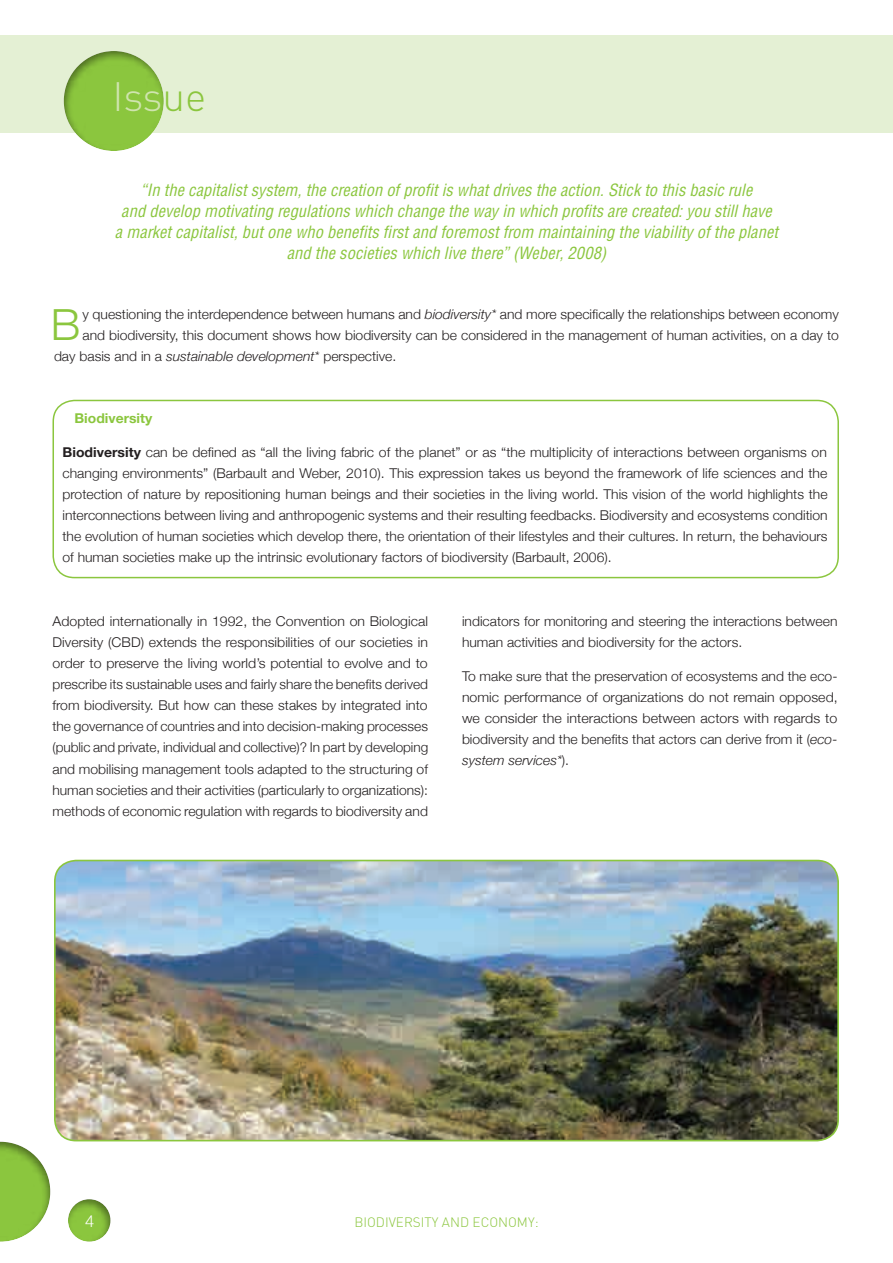
<style>
.page{position:relative;width:893px;height:1263px;background:#fff}
.page>*{position:absolute;margin:0;border:0;box-sizing:border-box;transform-origin:0 0}
.t1{font:300 42.9px "Helvetica Neue";color:#8bc63e}
.t2{font:300 40.5px "DIN";color:#cfe4ae}
.t3{font:italic condensed 16.5px/21px "Helvetica";letter-spacing:.005em;color:#8bc63e;text-align:center}
.t4{font:300 16.5px "Helvetica Neue";color:#fff}
.t5{font:300 13.5px/21px "Helvetica Neue";color:#231f20;text-align:justify;scale:1.04 1}
.t6{font:300 13.5px/21px "Helvetica Neue";color:#231f20}
.t7{font:300 13.5px "DIN";color:#8bc63e}
.t8{font:700 13.5px "Helvetica Neue";color:#8bc63e}
.s1{color:#8bc63e}
.s2{font-style:italic}
.s3{font-weight:700}
</style>
<div class="page">
<div style="left:0;top:35px;width:893px;height:98px;background:#e4f0d4"></div>
<div style="left:0;top:1139px;width:53px;height:104px;background:#231f20;opacity:.5"></div>
<div style="left:51px;top:46px;width:114px;height:106px;background:#231f20;opacity:.5"></div>
<div style="left:67px;top:1197px;width:45px;height:45px;background:#231f20;opacity:.5"></div>
<div style="left:53px;top:400px;width:786px;height:178px;border:2px solid #8bc63e;border-radius:21px"></div>
<img style="left:55px;top:860px;width:783px;height:280px">
<div style="left:54px;top:860px;width:785px;height:281px;border:2px solid #8bc63e;border-radius:21px"></div>
<h2 class="t2" style="left:112px;top:71px;width:96px">Iss<span class="s1">ue</span></h2>
<p class="t3" style="left:115px;top:179px;width:665px">“In the capitalist system, the creation of profit is what drives the action. Stick to this basic rule<br>and develop motivating regulations which change the way in which profits are created: you still have<br>a market capitalist, but one who benefits first and foremost from maintaining the viability of the planet and the societies which live there” (Weber, 2008)</p>
<h1 class="t1" style="left:51px;top:299px;width:31px">B</h1>
<p class="t6" style="left:83px;top:304px;width:758px">y questioning the interdependence between humans and <span class="s2">biodiversity*</span> and more specifically the relationships between economy</p>
<p class="t6" style="left:83px;top:325px;width:758px">and biodiversity, this document shows how biodiversity can be considered in the management of human activities, on a day to</p>
<p class="t6" style="left:54px;top:346px;width:344px">day basis and in a <span class="s2">sustainable development*</span> perspective.</p>
<p class="t8" style="left:75px;top:410px;width:79px">Biodiversity</p>
<p class="t5" style="left:63px;top:441px;width:737px"><span class="s3">Biodiversity</span> can be defined as “all the living fabric of the planet” or as “the multiplicity of interactions between organisms on changing environments” (Barbault and Weber, 2010). This expression takes us beyond the framework of life sciences and the protection of nature by repositioning human beings and their societies in the living world. This vision of the world highlights the interconnections between living and anthropogenic systems and their resulting feedbacks. Biodiversity and ecosystems condition the evolution of human societies which develop there, the orientation of their lifestyles and their cultures. In return, the behaviours of human societies make up the intrinsic evolutionary factors of biodiversity (Barbault, 2006).</p>
<p class="t5" style="left:52px;top:611px;width:363px">Adopted internationally in 1992, the Convention on Biological Diversity (CBD) extends the responsibilities of our societies in order to preserve the living world’s potential to evolve and to prescribe its sustainable uses and fairly share the benefits derived from biodiversity. But how can these stakes by integrated into the governance of countries and into decision-making processes (public and private, individual and collective)? In part by developing and mobilising management tools adapted to the structuring of human societies and their activities (particularly to organizations): methods of economic regulation with regards to biodiversity and</p>
<p class="t6" style="left:462px;top:611px;width:377px">indicators for monitoring and steering the interactions between human activities and biodiversity for the actors.</p>
<p class="t6" style="left:462px;top:666px;width:377px;text-align:justify">To make sure that the preservation of ecosystems and the eco&shy;nomic performance of organizations do not remain opposed, we consider the interactions between actors with regards to biodiversity and the benefits that actors can derive from it (<span class="s2">eco&shy;system services*</span>).</p>
<p class="t4" style="left:85px;top:1211px;width:11px">4</p>
<p class="t7" style="left:354px;top:1214px;width:186px">BIODIVERSITY AND ECONOMY:</p>
</div>
